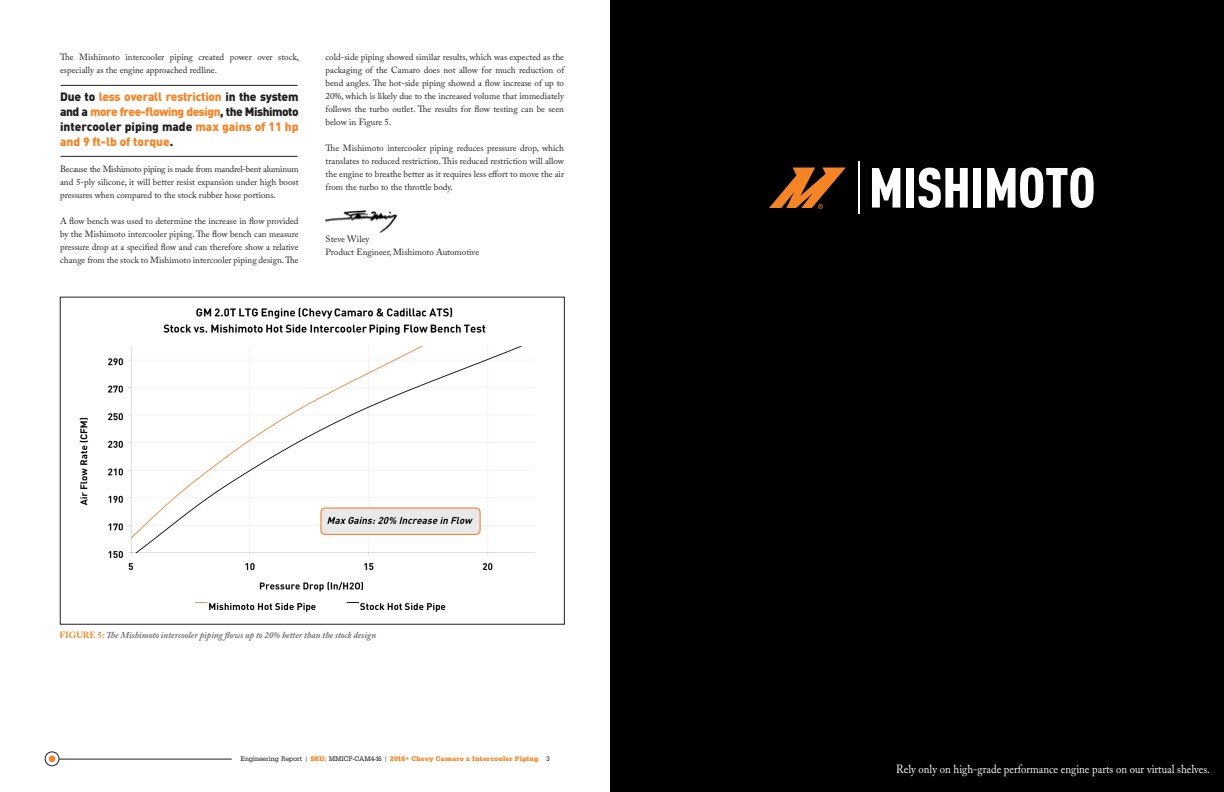
<style>
.page{position:relative;width:1224px;height:792px;background:#fff}
.page>*{position:absolute;margin:0;border:0;box-sizing:border-box;transform-origin:0 0}
.t1{font:900 12px/15px "DIN";color:#f58426;text-align:justify}
.t2{font:11.8px "Adobe Caslon Pro";color:#fff;scale:.91 1}
.t3{font:9px/13px "Adobe Caslon Pro";color:#231f20;text-align:justify}
.t4{font:italic 700 9px "Adobe Caslon Pro";color:#717074}
.t5{font:7px "URW Egyptienne TOT Bol Nar";letter-spacing:.04em;color:#f58426}
.s1{color:#231f20}
.s2{font-style:normal;color:#f58426}
.s3{font-family:"URW Egyptienne TOT Reg Nar";color:#231f20}
</style>
<div class="page">
<div style="left:49px;top:755px;width:6px;height:7px;background:#f58426;border-radius:50%"></div>
<div style="left:45px;top:752px;width:14px;height:14px;border:1px solid #231f20;border-radius:50%"></div>
<div style="left:611px;top:0;width:613px;height:792px;background:#000001"></div>
<svg style="left:872px;top:168px;width:28px;height:40px"></svg>
<div style="left:906px;top:168px;width:8px;height:40px;background:#fff"></div>
<svg style="left:918px;top:168px;width:50px;height:40px"></svg>
<div style="left:973px;top:168px;width:8px;height:40px;background:#fff"></div>
<svg style="left:987px;top:168px;width:107px;height:40px"></svg>
<svg style="left:769px;top:168px;width:77px;height:41px"></svg>
<hr style="left:858px;top:161px;width:2px;height:53px;background:#fff">
<hr style="left:59px;top:759px;width:173px;height:1px;background:#231f20">
<img style="left:326px;top:210px;width:71px;height:22px">
<hr style="left:60px;top:85px;width:238px;height:1px;background:#231f20">
<hr style="left:60px;top:156px;width:238px;height:1px;background:#231f20">
<img style="left:79px;top:307px;width:456px;height:305px">
<p class="t3" style="left:60px;top:51px;width:241px">The Mishimoto intercooler piping created power over stock, especially as the engine approached redline.</p>
<p class="t1" style="left:60px;top:89px;width:240px"><span class="s1">Due to</span> less overall restriction <span class="s1">in the system and a</span> more free-flowing design<span class="s1">, the Mishimoto intercooler piping made</span> max gains of 11 hp and 9 ft-lb of torque<span class="s1">.</span></p>
<p class="t3" style="left:60px;top:163px;width:240px">Because the Mishimoto piping is made from mandrel-bent aluminum and 5-ply silicone, it will better resist expansion under high boost pressures when compared to the stock rubber hose portions.</p>
<p class="t3" style="left:60px;top:215px;width:240px">A flow bench was used to determine the increase in flow provided by the Mishimoto intercooler piping. The flow bench can measure pressure drop at a specified flow and can therefore show a relative change from the stock to Mishimoto intercooler piping design. The</p>
<p class="t3" style="left:326px;top:51px;width:240px">cold-side piping showed similar results, which was expected as the packaging of the Camaro does not allow for much reduction of bend angles. The hot-side piping showed a flow increase of up to 20%, which is likely due to the increased volume that immediately follows the turbo outlet. The results for flow testing can be seen below in Figure 5.</p>
<p class="t3" style="left:326px;top:142px;width:240px">The Mishimoto intercooler piping reduces pressure drop, which translates to reduced restriction. This reduced restriction will allow the engine to breathe better as it requires less effort to move the air from the turbo to the throttle body.</p>
<p class="t3" style="left:326px;top:233px;width:45px">Steve Wiley</p>
<p class="t3" style="left:326px;top:246px;width:155px">Product Engineer, Mishimoto Automotive</p>
<p class="t4" style="left:59px;top:630px;width:318px"><span class="s2">FIGURE 5:</span> The Mishimoto intercooler piping flows up to 20% better than the stock design</p>
<p class="t5" style="left:241px;top:755px;width:311px"><span class="s3">Engineering Report |</span> SKU: <span class="s3">MMICP-CAM4-16 |</span> 2016+ Chevy Camaro z Intercooler Piping <span class="s3">3</span></p>
<h2 class="t2" style="left:896px;top:762px;width:346px">Rely only on high-grade performance engine parts on our virtual shelves.</h2>
</div>
